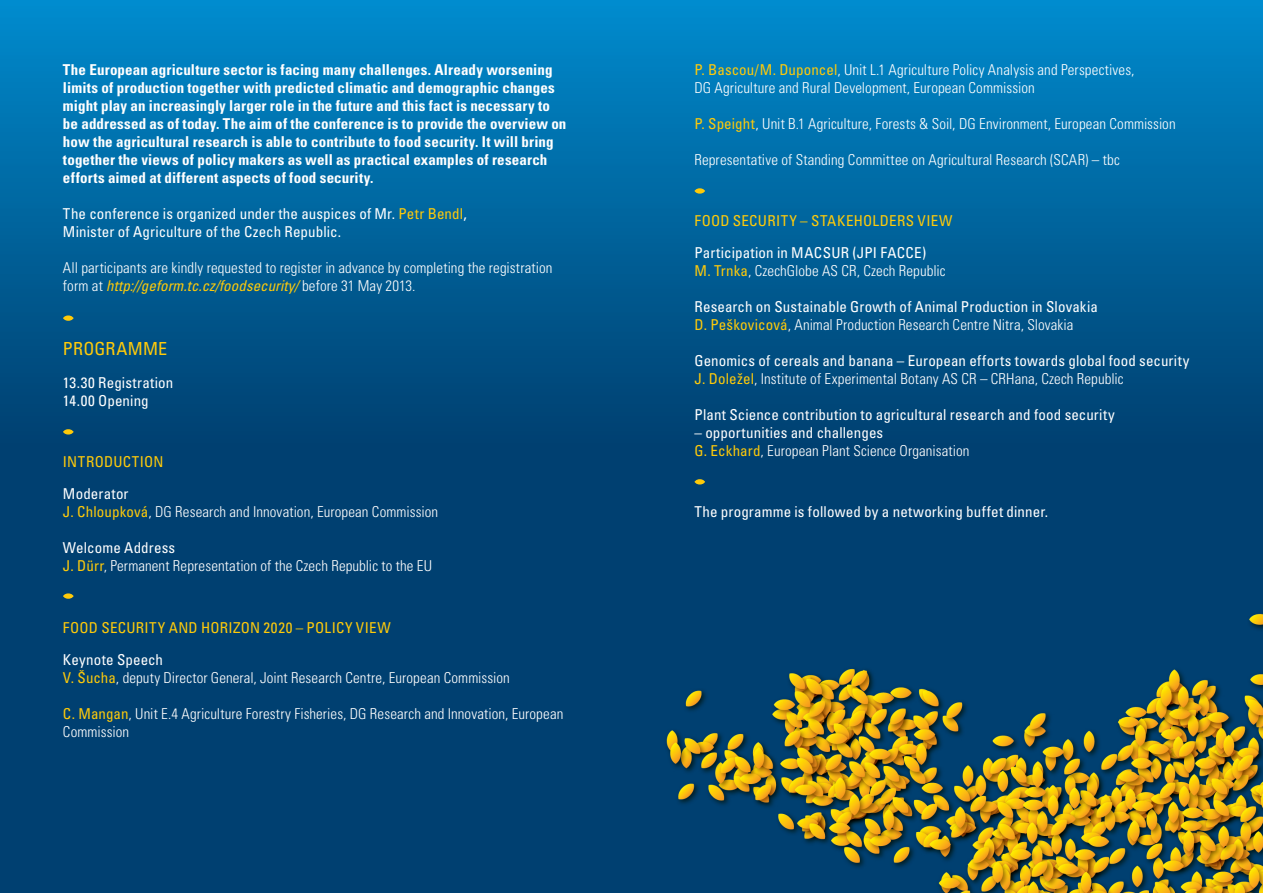
<style>
.page{position:relative;width:1263px;height:893px;background:#fff}
.page>*{position:absolute;margin:0;border:0;box-sizing:border-box;transform-origin:0 0}
.t1{font:condensed 18px "Univers CE";letter-spacing:.01em;color:#feca0a}
.t2{font:300 condensed 15px/18px "Univers CE";letter-spacing:.005em;color:#fff}
.t3{font:condensed 15px/18px "Univers CE";letter-spacing:.01em;color:#fff}
.t4{font:700 condensed 15px/18px "Univers CE";letter-spacing:.01em;color:#fff}
.t5{font:condensed 15px "Univers CE";letter-spacing:.025em;color:#feca0a}
.s1{color:#feca0a}
.s2{font-weight:400;font-style:italic;color:#feca0a}
.s3{font-weight:400}
.s4{font-weight:400;color:#feca0a}
.s5{font-weight:300}
</style>
<div class="page">
<img style="left:0;top:0;width:1263px;height:893px">
<svg style="left:63px;top:315px;width:11px;height:6px"></svg>
<div style="left:63px;top:429px;width:11px;height:5px;background:#feca0a;border-radius:50%"></div>
<svg style="left:63px;top:593px;width:11px;height:6px"></svg>
<svg style="left:694px;top:188px;width:11px;height:6px"></svg>
<div style="left:694px;top:479px;width:11px;height:5px;background:#feca0a;border-radius:50%"></div>
<p class="t4" style="left:63px;top:62px;width:505px">The European agriculture sector is facing many challenges. Already worsening limits of production together with predicted climatic and demographic changes might play an increasingly larger role in the future and this fact is necessary to be addressed as of today. The aim of the conference is to provide the overview on how the agricultural research is able to contribute to food security. It will bring together the views of policy makers as well as practical examples of research efforts aimed at different aspects of food security.</p>
<p class="t3" style="left:63px;top:205px;width:405px">The conference is organized under the auspices of Mr. <span class="s1">Petr Bendl</span>,<br>Minister of Agriculture of the Czech Republic.</p>
<p class="t2" style="left:63px;top:259px;width:491px">All participants are kindly requested to register in advance by completing the registration form at <span class="s2">http://geform.tc.cz/foodsecurity/</span> before 31 May 2013.</p>
<p class="t1" style="left:63px;top:342px;width:106px">PROGRAMME</p>
<p class="t3" style="left:63px;top:375px;width:112px">13.30 Registration<br>14.00 Opening</p>
<p class="t5" style="left:63px;top:456px;width:102px">INTRODUCTION</p>
<p class="t2" style="left:63px;top:486px;width:377px"><span class="s3">Moderator<br></span><span class="s4">J. Chloupková</span>, DG Research and Innovation, European Commission</p>
<p class="t2" style="left:63px;top:540px;width:371px"><span class="s3">Welcome Address<br></span><span class="s4">J. Dürr</span>, Permanent Representation of the Czech Republic to the EU</p>
<p class="t5" style="left:63px;top:621px;width:329px">FOOD SECURITY AND HORIZON 2020 – POLICY VIEW</p>
<p class="t2" style="left:63px;top:652px;width:448px"><span class="s3">Keynote Speech<br></span><span class="s4">V. Šucha</span>, deputy Director General, Joint Research Centre, European Commission</p>
<p class="t2" style="left:63px;top:706px;width:502px"><span class="s4">C. Mangan</span>, Unit E.4 Agriculture Forestry Fisheries, DG Research and Innovation, European<br>Commission</p>
<p class="t2" style="left:694px;top:61px;width:441px"><span class="s4">P. Bascou/M. Duponcel</span>, Unit L.1 Agriculture Policy Analysis and Perspectives,<br>DG Agriculture and Rural Development, European Commission</p>
<p class="t2" style="left:694px;top:115px;width:483px"><span class="s4">P. Speight</span>, Unit B.1 Agriculture, Forests &amp; Soil, DG Environment, European Commission</p>
<p class="t2" style="left:694px;top:151px;width:427px">Representative of Standing Committee on Agricultural Research (SCAR) – tbc</p>
<p class="t5" style="left:694px;top:215px;width:259px">FOOD SECURITY – STAKEHOLDERS VIEW</p>
<p class="t3" style="left:694px;top:245px;width:253px">Participation in MACSUR (JPI FACCE)<br><span class="s1">M. Trnka</span><span class="s5">, CzechGlobe AS CR, Czech Republic</span></p>
<p class="t3" style="left:694px;top:299px;width:405px">Research on Sustainable Growth of Animal Production in Slovakia<br><span class="s1">D. Peškovicová</span><span class="s5">, Animal Production Research Centre Nitra, Slovakia</span></p>
<p class="t3" style="left:694px;top:353px;width:496px">Genomics of cereals and banana – European efforts towards global food security<br><span class="s1">J. Doležel</span><span class="s5">, Institute of Experimental Botany AS CR – CRHana, Czech Republic</span></p>
<p class="t3" style="left:694px;top:407px;width:422px">Plant Science contribution to agricultural research and food security</p>
<p class="t2" style="left:694px;top:425px;width:277px"><span class="s3">– opportunities and challenges<br></span><span class="s4">G. Eckhard</span>, European Plant Science Organisation</p>
<p class="t3" style="left:694px;top:504px;width:355px">The programme is followed by a networking buffet dinner.</p>
</div>
